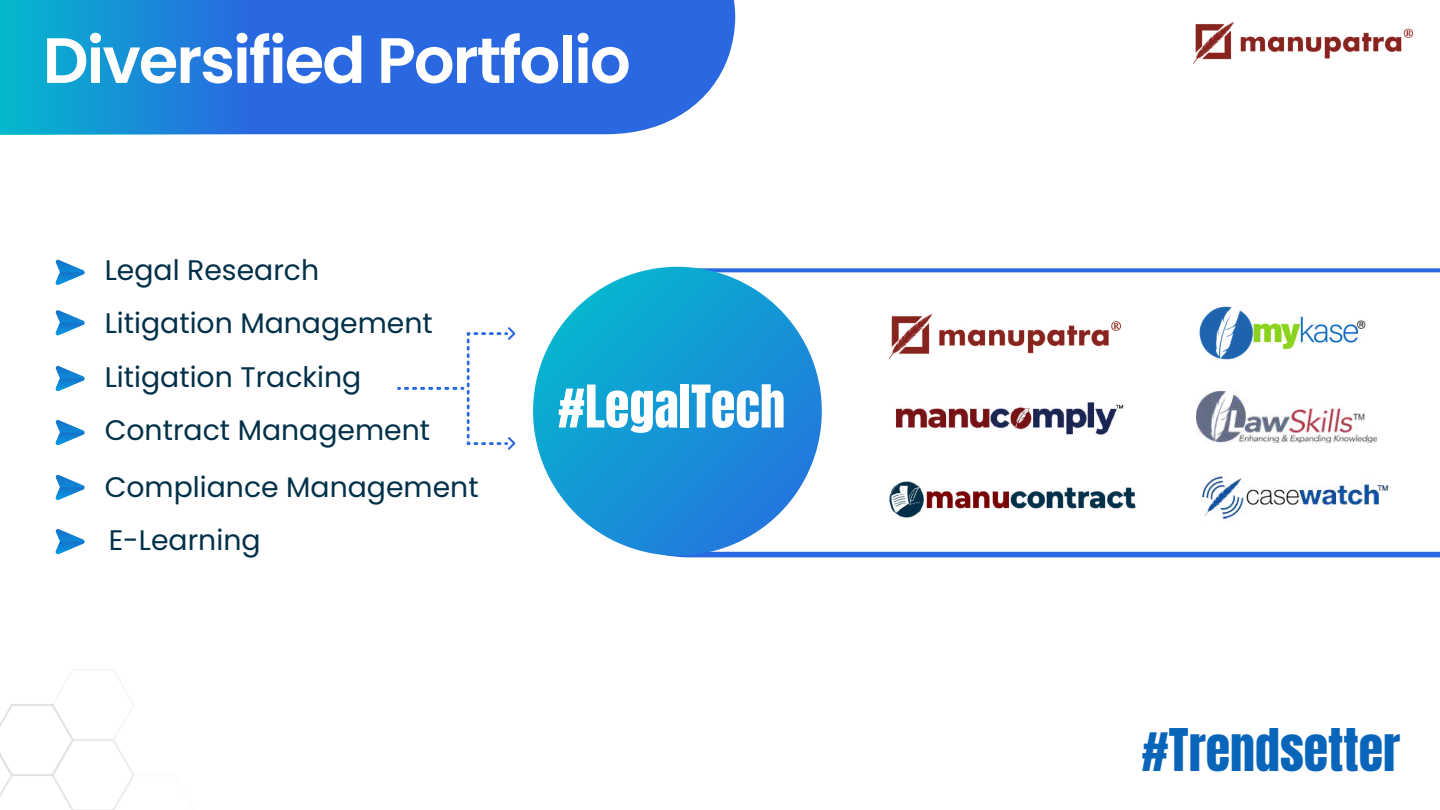
<style>
.page{position:relative;width:1440px;height:810px;background:#fff}
.page>*{position:absolute;margin:0;border:0;box-sizing:border-box;transform-origin:0 0}
.t1{font:600 64px "Poppins";letter-spacing:-.03em;color:#fff}
.t2{font:50.1px "Anton";color:#fff}
.t3{font:50px "Anton";color:#0965ba}
.t4{font:28.3px "Poppins";color:#013049}
</style>
<div class="page">
<svg style="left:0;top:704px;width:135px;height:106px"></svg>
<svg style="left:670px;top:268px;width:770px;height:289px"></svg>
<img style="left:1196px;top:392px;width:181px;height:51px">
<img style="left:1196px;top:472px;width:197px;height:49px">
<img style="left:1188px;top:294px;width:189px;height:73px">
<img style="left:889px;top:315px;width:231px;height:43px">
<img style="left:884px;top:395px;width:242px;height:45px">
<img style="left:884px;top:478px;width:257px;height:42px">
<div style="left:250px;top:0;width:485px;height:134px;background:#2a68e1"></div>
<div style="left:0;top:0;width:250px;height:134px;background:linear-gradient(to right,#03b9cd,#2969e0)"></div>
<img style="left:1194px;top:22px;width:218px;height:41px">
<div style="left:710px;top:272px;width:730px;height:9px;background:#fff"></div>
<div style="left:694px;top:544px;width:746px;height:8px;background:#fff"></div>
<svg style="left:533px;top:267px;width:289px;height:289px"></svg>
<svg style="left:397px;top:327px;width:118px;height:123px"></svg>
<svg style="left:56px;top:260px;width:29px;height:25px"></svg>
<svg style="left:56px;top:310px;width:29px;height:25px"></svg>
<svg style="left:56px;top:366px;width:29px;height:25px"></svg>
<svg style="left:56px;top:420px;width:29px;height:25px"></svg>
<svg style="left:56px;top:475px;width:29px;height:25px"></svg>
<svg style="left:56px;top:529px;width:29px;height:25px"></svg>
<h1 class="t1" style="left:43px;top:16px;width:590px">Diversified Portfolio</h1>
<p class="t4" style="left:105px;top:250px;width:216px">Legal Research</p>
<p class="t4" style="left:105px;top:303px;width:330px">Litigation Management</p>
<p class="t4" style="left:105px;top:357px;width:258px">Litigation Tracking</p>
<p class="t4" style="left:105px;top:410px;width:327px">Contract Management</p>
<p class="t4" style="left:105px;top:467px;width:375px">Compliance Management</p>
<p class="t4" style="left:109px;top:520px;width:153px">E-Learning</p>
<h2 class="t2" style="left:558px;top:371px;width:229px">#LegalTech</h2>
<h3 class="t3" style="left:1142px;top:715px;width:260px">#Trendsetter</h3>
</div>
